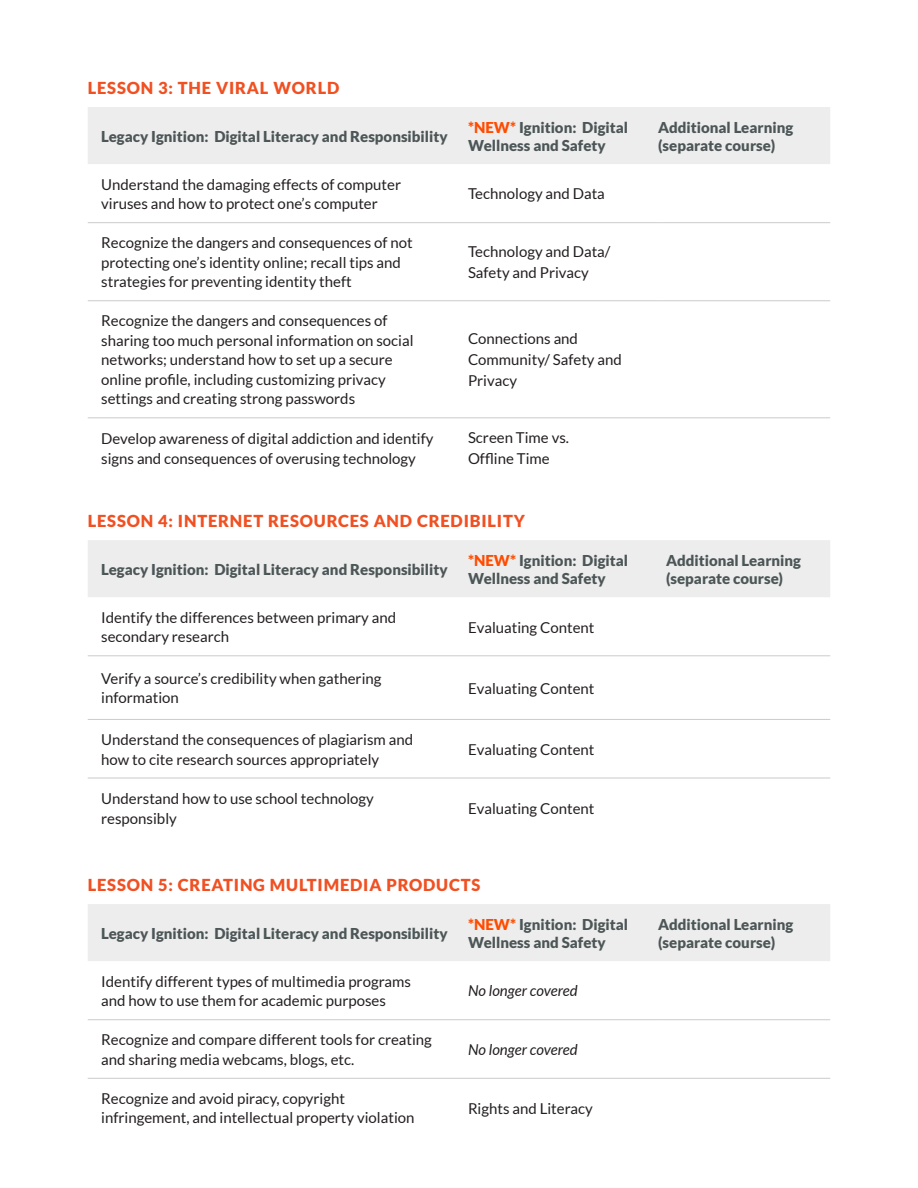
<style>
.page{position:relative;width:918px;height:1188px;background:#fff}
.page>*{position:absolute;margin:0;border:0;box-sizing:border-box;transform-origin:0 0}
.H3_-_Inline{font:900 16.5px "Lato";letter-spacing:.05em;color:#f05022}
.t1{font:15px/19.5px "Lato";color:#231f20}
.t2{font:900 15px/18px "Lato";color:#4d5657}
.t3{font:italic 15px "Lato";color:#231f20}
.s1{color:#ff4c00}
</style>
<div class="page">
<div style="left:88px;top:107px;width:742px;height:57px;background:#ededed"></div>
<hr style="left:88px;top:222px;width:380px;height:1px;background:#cbcbcb">
<hr style="left:468px;top:222px;width:190px;height:1px;background:#cbcbcb">
<hr style="left:658px;top:222px;width:172px;height:1px;background:#cbcbcb">
<hr style="left:88px;top:301px;width:380px;height:1px;background:#cbcbcb">
<hr style="left:468px;top:301px;width:190px;height:1px;background:#cbcbcb">
<hr style="left:658px;top:301px;width:172px;height:1px;background:#cbcbcb">
<hr style="left:88px;top:418px;width:380px;height:1px;background:#cbcbcb">
<hr style="left:468px;top:418px;width:190px;height:1px;background:#cbcbcb">
<hr style="left:658px;top:418px;width:172px;height:1px;background:#cbcbcb">
<div style="left:88px;top:540px;width:742px;height:57px;background:#ededed"></div>
<hr style="left:88px;top:656px;width:380px;height:1px;background:#cbcbcb">
<hr style="left:468px;top:656px;width:198px;height:1px;background:#cbcbcb">
<hr style="left:666px;top:656px;width:164px;height:1px;background:#cbcbcb">
<hr style="left:88px;top:719px;width:380px;height:1px;background:#cbcbcb">
<hr style="left:468px;top:719px;width:198px;height:1px;background:#cbcbcb">
<hr style="left:666px;top:719px;width:164px;height:1px;background:#cbcbcb">
<hr style="left:88px;top:778px;width:380px;height:1px;background:#cbcbcb">
<hr style="left:468px;top:778px;width:198px;height:1px;background:#cbcbcb">
<hr style="left:666px;top:778px;width:164px;height:1px;background:#cbcbcb">
<div style="left:88px;top:904px;width:742px;height:57px;background:#ededed"></div>
<hr style="left:88px;top:1019px;width:380px;height:1px;background:#cbcbcb">
<hr style="left:468px;top:1019px;width:190px;height:1px;background:#cbcbcb">
<hr style="left:658px;top:1019px;width:172px;height:1px;background:#cbcbcb">
<hr style="left:88px;top:1078px;width:380px;height:1px;background:#cbcbcb">
<hr style="left:468px;top:1078px;width:190px;height:1px;background:#cbcbcb">
<hr style="left:658px;top:1078px;width:172px;height:1px;background:#cbcbcb">
<p class="H3_-_Inline" style="left:88px;top:79px;width:253px">LESSON 3: THE VIRAL WORLD</p>
<p class="t2" style="left:101px;top:127px;width:348px">Legacy Ignition: Digital Literacy and Responsibility</p>
<p class="t2" style="left:468px;top:118px;width:162px"><span class="s1">*NEW*</span> Ignition: Digital<br>Wellness and Safety</p>
<p class="t2" style="left:658px;top:118px;width:137px">Additional Learning (separate course)</p>
<p class="t1" style="left:101px;top:174px;width:301px">Understand the damaging effects of computer viruses and how to protect one’s computer</p>
<p class="t1" style="left:468px;top:184px;width:138px">Technology and Data</p>
<p class="t1" style="left:101px;top:233px;width:313px">Recognize the dangers and consequences of not protecting one’s identity online; recall tips and strategies for preventing identity theft</p>
<p class="t1" style="left:468px;top:241px;width:144px;line-height:21px">Technology and Data/<br>Safety and Privacy</p>
<p class="t1" style="left:101px;top:311px;width:314px">Recognize the dangers and consequences of sharing too much personal information on social networks; understand how to set up a secure online profile, including customizing privacy settings and creating strong passwords</p>
<p class="t1" style="left:468px;top:328px;width:155px;line-height:21px">Connections and<br>Community/ Safety and<br>Privacy</p>
<p class="t1" style="left:101px;top:429px;width:334px">Develop awareness of digital addiction and identify signs and consequences of overusing technology</p>
<p class="t1" style="left:468px;top:427px;width:103px;line-height:21px">Screen Time vs.<br>Offline Time</p>
<p class="H3_-_Inline" style="left:88px;top:512px;width:439px">LESSON 4: INTERNET RESOURCES AND CREDIBILITY</p>
<p class="t2" style="left:101px;top:560px;width:348px">Legacy Ignition: Digital Literacy and Responsibility</p>
<p class="t2" style="left:468px;top:551px;width:162px"><span class="s1">*NEW*</span> Ignition: Digital<br>Wellness and Safety</p>
<p class="t2" style="left:666px;top:551px;width:137px">Additional Learning (separate course)</p>
<p class="t1" style="left:101px;top:608px;width:296px">Identify the differences between primary and secondary research</p>
<p class="t1" style="left:468px;top:617px;width:128px">Evaluating Content</p>
<p class="t1" style="left:101px;top:669px;width:282px">Verify a source’s credibility when gathering information</p>
<p class="t1" style="left:468px;top:678px;width:128px">Evaluating Content</p>
<p class="t1" style="left:101px;top:730px;width:313px">Understand the consequences of plagiarism and how to cite research sources appropriately</p>
<p class="t1" style="left:468px;top:739px;width:128px">Evaluating Content</p>
<p class="t1" style="left:101px;top:789px;width:274px">Understand how to use school technology responsibly</p>
<p class="t1" style="left:468px;top:799px;width:128px">Evaluating Content</p>
<p class="H3_-_Inline" style="left:88px;top:876px;width:394px">LESSON 5: CREATING MULTIMEDIA PRODUCTS</p>
<p class="t2" style="left:101px;top:924px;width:348px">Legacy Ignition: Digital Literacy and Responsibility</p>
<p class="t2" style="left:468px;top:915px;width:162px"><span class="s1">*NEW*</span> Ignition: Digital<br>Wellness and Safety</p>
<p class="t2" style="left:658px;top:915px;width:137px">Additional Learning (separate course)</p>
<p class="t1" style="left:101px;top:971px;width:311px">Identify different types of multimedia programs and how to use them for academic purposes</p>
<p class="t3" style="left:468px;top:983px;width:111px">No longer covered</p>
<p class="t1" style="left:101px;top:1030px;width:332px">Recognize and compare different tools for creating and sharing media webcams, blogs, etc.</p>
<p class="t3" style="left:468px;top:1041px;width:111px">No longer covered</p>
<p class="t1" style="left:101px;top:1089px;width:315px">Recognize and avoid piracy, copyright infringement, and intellectual property violation</p>
<p class="t1" style="left:468px;top:1098px;width:126px">Rights and Literacy</p>
</div>
